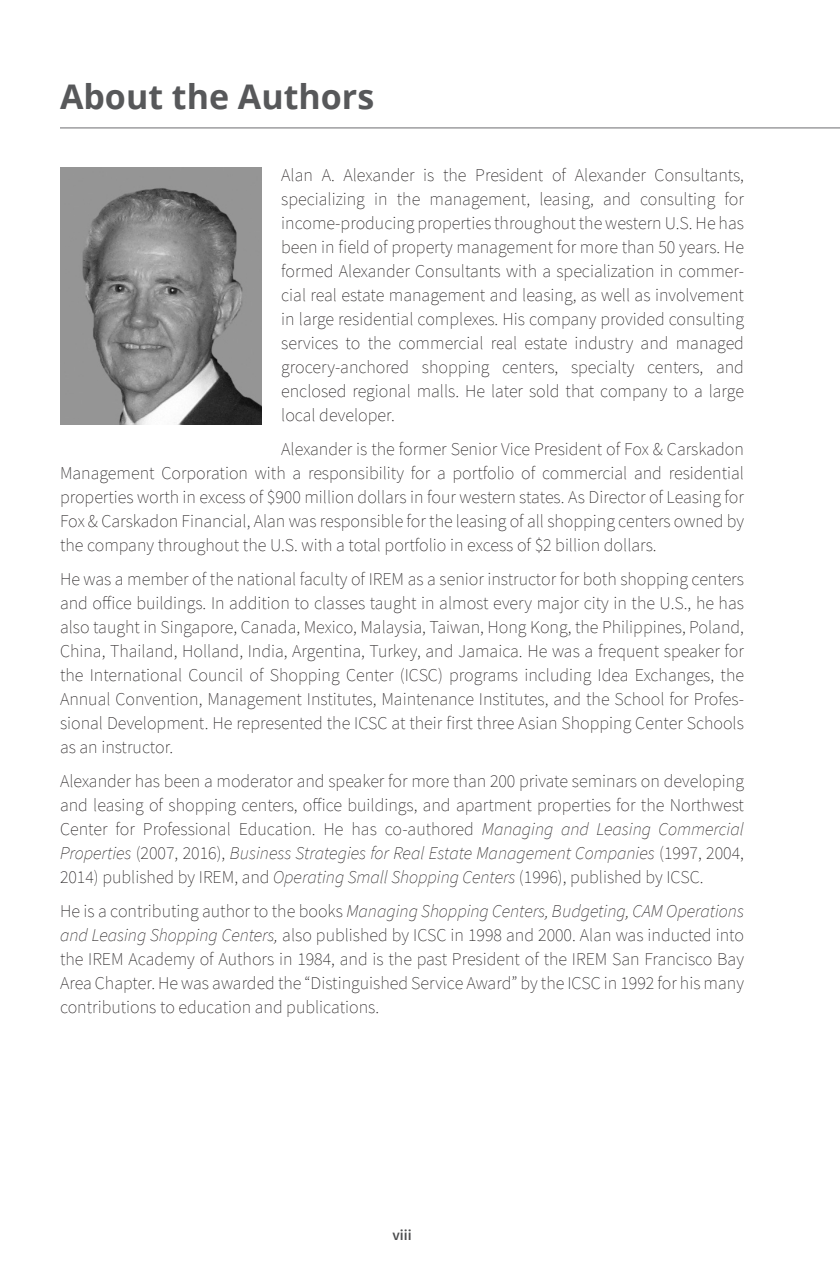
<style>
.page{position:relative;width:840px;height:1272px;background:#fff}
.page>*{position:absolute;margin:0;border:0;box-sizing:border-box;transform-origin:0 0}
.Chapter{font:700 34px "Open Sans";color:#57585a}
.Regular_Paragraph{font:200 18px/24px "Source Sans Pro";color:#231f20;text-align:justify}
.t1{font:600 15px "Source Sans Pro";color:#4b4c4d}
.s1{font-style:italic}
</style>
<div class="page">
<hr style="left:60px;top:127px;width:780px;height:1px;background:#6c6d70">
<img style="left:60px;top:167px;width:201px;height:258px">
<p class="Chapter" style="left:60px;top:73px;width:316px">About the Authors</p>
<p class="Regular_Paragraph" style="left:281px;top:163px;width:464px">Alan A. Alexander is the President of Alexander Consultants, specializing in the management, leasing, and consulting for income-producing properties throughout the western U.S. He has been in field of property management for more than 50 years. He formed Alexander Consultants with a specialization in commer&shy;cial real estate management and leasing, as well as involvement in large residential complexes. His company provided consulting services to the commercial real estate industry and managed grocery-anchored shopping centers, specialty centers, and enclosed regional malls. He later sold that company to a large local developer.</p>
<p class="Regular_Paragraph" style="left:60px;top:437px;width:686px;text-indent:221px">Alexander is the former Senior Vice President of Fox &amp; Carskadon Management Corporation with a responsibility for a portfolio of commercial and residential properties worth in excess of $900 million dollars in four western states. As Director of Leasing for Fox &amp; Carskadon Financial, Alan was responsible for the leasing of all shopping centers owned by the company throughout the U.S. with a total portfolio in excess of $2 billion dollars.</p>
<p class="Regular_Paragraph" style="left:60px;top:567px;width:686px">He was a member of the national faculty of IREM as a senior instructor for both shopping centers and office buildings. In addition to classes taught in almost every major city in the U.S., he has also taught in Singapore, Canada, Mexico, Malaysia, Taiwan, Hong Kong, the Philippines, Poland, China, Thailand, Holland, India, Argentina, Turkey, and Jamaica. He was a frequent speaker for the International Council of Shopping Center (ICSC) programs including Idea Exchanges, the Annual Convention, Management Institutes, Maintenance Institutes, and the School for Profes&shy;sional Development. He represented the ICSC at their first three Asian Shopping Center Schools as an instructor.</p>
<p class="Regular_Paragraph" style="left:60px;top:769px;width:686px">Alexander has been a moderator and speaker for more than 200 private seminars on developing and leasing of shopping centers, office buildings, and apartment properties for the Northwest Center for Professional Education. He has co-authored <span class="s1">Managing and Leasing Commercial Properties</span> (2007, 2016), <span class="s1">Business Strategies for Real Estate Management Companies</span> (1997, 2004, 2014) published by IREM, and <span class="s1">Operating Small Shopping Centers</span> (1996), published by ICSC.</p>
<p class="Regular_Paragraph" style="left:60px;top:899px;width:686px">He is a contributing author to the books <span class="s1">Managing Shopping Centers, Budgeting, CAM Operations and Leasing Shopping Centers,</span> also published by ICSC in 1998 and 2000. Alan was inducted into the IREM Academy of Authors in 1984, and is the past President of the IREM San Francisco Bay Area Chapter. He was awarded the “Distinguished Service Award” by the ICSC in 1992 for his many contributions to education and publications.</p>
<p class="t1" style="left:392px;top:1225px;width:21px">viii</p>
</div>
